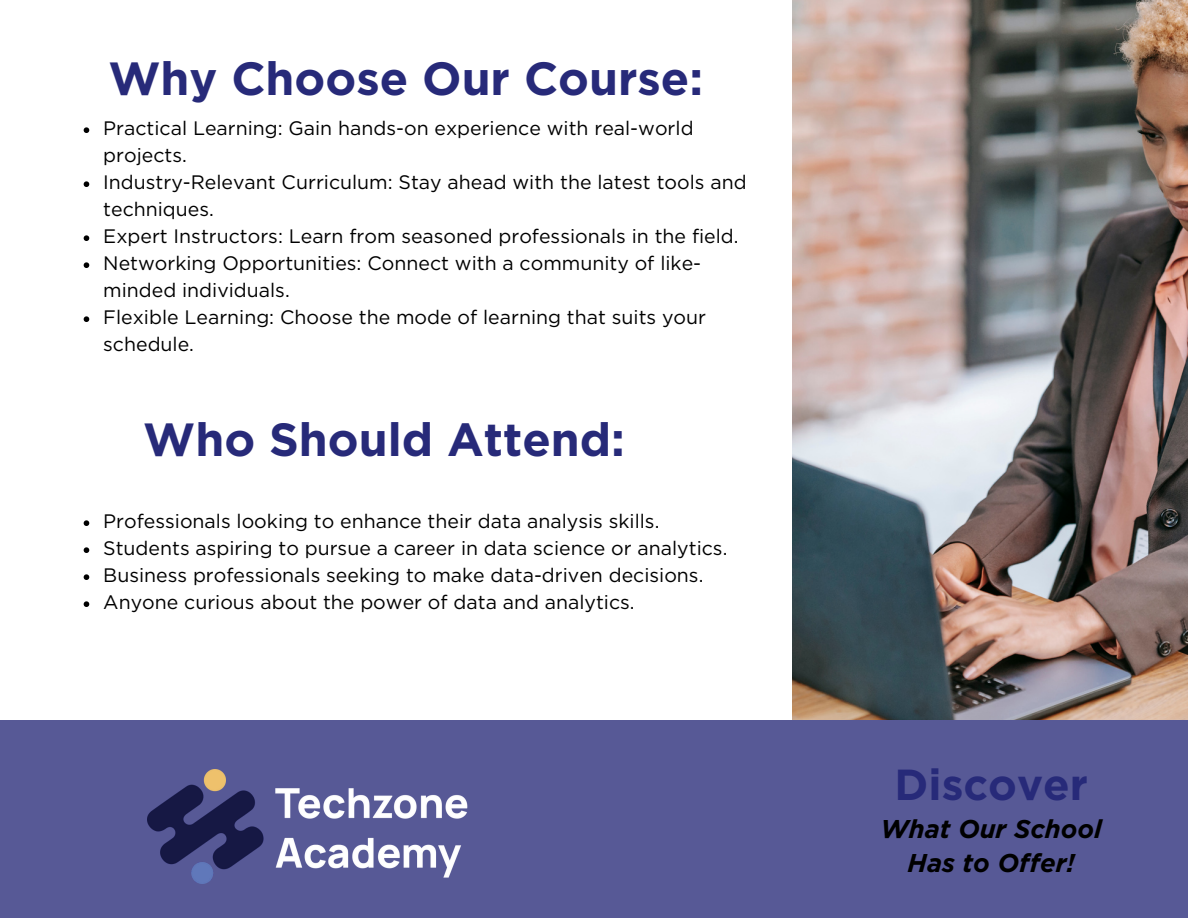
<style>
.page{position:relative;width:1188px;height:918px;background:#fff}
.page>*{position:absolute;margin:0;border:0;box-sizing:border-box;transform-origin:0 0}
.t1{font:700 46.5px "Gotham";color:#272a79}
.t2{font:700 43.35px "Gotham";color:#272a79}
.t3{font:italic 700 25.65px/34.8px "Gotham";color:#000;text-align:center}
.t4{font:19.5px/27px "Gotham";color:#000}
</style>
<div class="page">
<img style="left:792px;top:0;width:396px;height:720px">
<div style="left:0;top:720px;width:1188px;height:198px;background:#575996"></div>
<img style="left:147px;top:769px;width:321px;height:115px">
<svg style="left:84px;top:127px;width:5px;height:6px"></svg>
<svg style="left:84px;top:181px;width:5px;height:6px"></svg>
<svg style="left:84px;top:235px;width:5px;height:6px"></svg>
<svg style="left:84px;top:262px;width:5px;height:6px"></svg>
<svg style="left:84px;top:316px;width:5px;height:6px"></svg>
<svg style="left:84px;top:520px;width:5px;height:6px"></svg>
<svg style="left:84px;top:547px;width:5px;height:6px"></svg>
<svg style="left:84px;top:574px;width:5px;height:6px"></svg>
<svg style="left:84px;top:601px;width:5px;height:6px"></svg>
<p class="t1" style="left:108px;top:50px;width:596px">Why Choose Our Course:</p>
<p class="t4" style="left:103px;top:115px;width:592px">Practical Learning: Gain hands-on experience with real-world projects.</p>
<p class="t4" style="left:103px;top:169px;width:645px">Industry-Relevant Curriculum: Stay ahead with the latest tools and techniques.</p>
<p class="t4" style="left:103px;top:223px;width:637px">Expert Instructors: Learn from seasoned professionals in the field.</p>
<p class="t4" style="left:103px;top:250px;width:599px">Networking Opportunities: Connect with a community of like&shy;minded individuals.</p>
<p class="t4" style="left:103px;top:304px;width:604px">Flexible Learning: Choose the mode of learning that suits your schedule.</p>
<p class="t1" style="left:143px;top:411px;width:483px">Who Should Attend:</p>
<p class="t4" style="left:103px;top:508px;width:558px">Professionals looking to enhance their data analysis skills.</p>
<p class="t4" style="left:103px;top:535px;width:626px">Students aspiring to pursue a career in data science or analytics.</p>
<p class="t4" style="left:103px;top:562px;width:602px">Business professionals seeking to make data-driven decisions.</p>
<p class="t4" style="left:103px;top:589px;width:533px">Anyone curious about the power of data and analytics.</p>
<p class="t2" style="left:895px;top:758px;width:195px">Discover</p>
<p class="t3" style="left:880px;top:811px;width:223px">What Our School<br>Has to Offer!</p>
</div>
